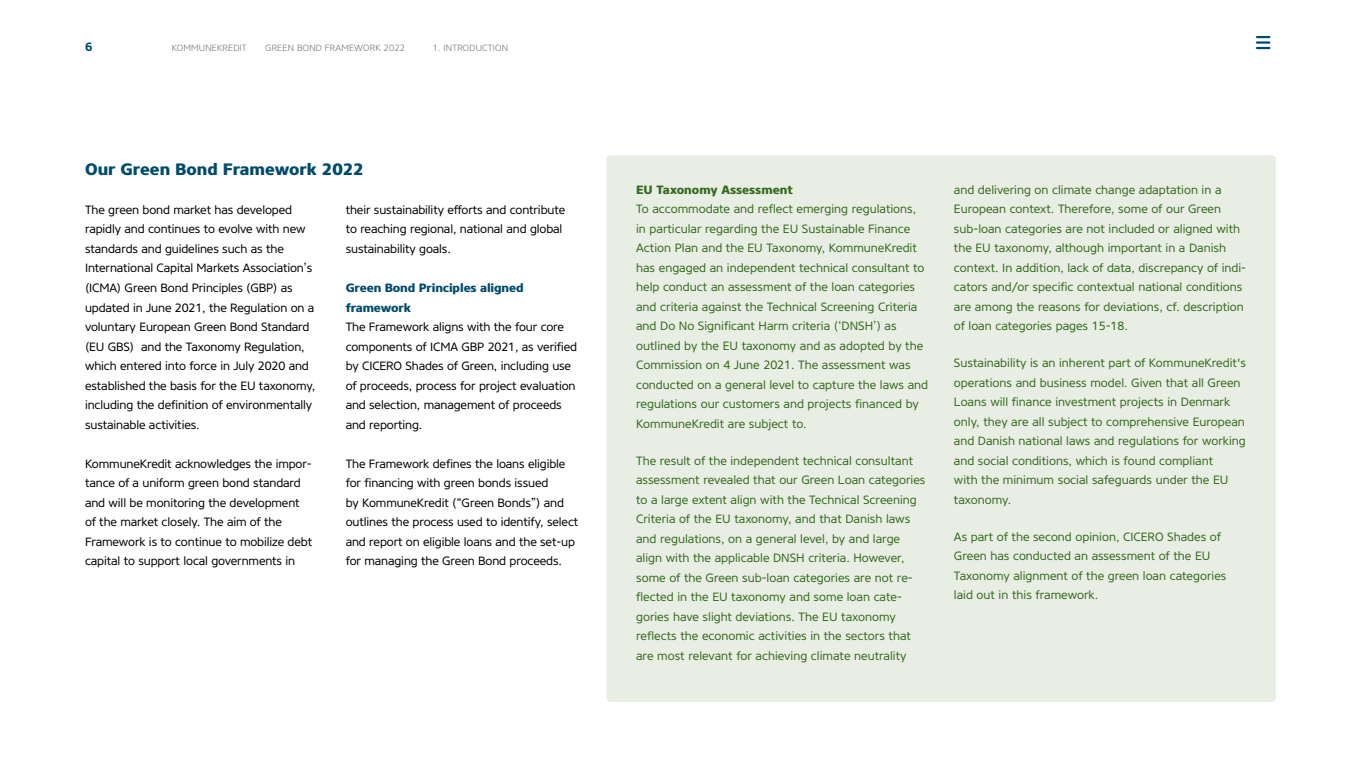
<style>
.page{position:relative;width:1361px;height:766px;background:#fff}
.page>*{position:absolute;margin:0;border:0;box-sizing:border-box;transform-origin:0 0}
.t1{font:800 16.5px "Core Sans NR75";color:#004b6c}
.t2{font:12px/19.5px "Core Sans NR45";color:#336a1e}
.t3{font:12px/19.5px "Core Sans NR45";letter-spacing:-.01em;color:#000}
.t4{font:800 12px/19.5px "Core Sans NR75";letter-spacing:-.01em;color:#004b6c}
.t5{font:800 12px "Core Sans NR75";color:#336a1e}
.t6{font:700 12px "Core Sans NR65";color:#004b6c}
.t7{font:300 9px "Core Sans NR35";letter-spacing:.02em;color:#757474}
</style>
<div class="page">
<div style="left:606px;top:155px;width:670px;height:546px;background:#e9eee4;border-radius:4px"></div>
<svg style="left:1257px;top:36px;width:12px;height:13px"></svg>
<p class="t6" style="left:85px;top:39px;width:9px">6</p>
<p class="t7" style="left:172px;top:42px;width:76px">KOMMUNEKREDIT</p>
<p class="t7" style="left:265px;top:42px;width:141px">GREEN BOND FRAMEWORK 2022</p>
<p class="t7" style="left:432px;top:42px;width:77px">1. INTRODUCTION</p>
<h1 class="t1" style="left:85px;top:158px;width:280px">Our Green Bond Framework 2022</h1>
<p class="t3" style="left:85px;top:200px;width:232px">The green bond market has developed rapidly and continues to evolve with new standards and guidelines such as the International Capital Markets Association’s (ICMA) Green Bond Principles (GBP) as updated in June 2021, the Regulation on a voluntary European Green Bond Standard (EU GBS) and the Taxonomy Regulation, which entered into force in July 2020 and established the basis for the EU taxonomy, including the definition of environmentally sustainable activities.</p>
<p class="t3" style="left:85px;top:453px;width:229px">KommuneKredit acknowledges the impor&shy;tance of a uniform green bond standard and will be monitoring the development of the market closely. The aim of the Framework is to continue to mobilize debt capital to support local governments in</p>
<p class="t3" style="left:346px;top:200px;width:221px">their sustainability efforts and contribute to reaching regional, national and global sustainability goals.</p>
<p class="t4" style="left:346px;top:278px;width:179px">Green Bond Principles aligned framework</p>
<p class="t3" style="left:346px;top:317px;width:233px">The Framework aligns with the four core components of ICMA GBP 2021, as verified by CICERO Shades of Green, including use of proceeds, process for project evaluation and selection, management of proceeds and reporting.</p>
<p class="t3" style="left:346px;top:453px;width:234px">The Framework defines the loans eligible for financing with green bonds issued<br>by KommuneKredit (“Green Bonds”) and outlines the process used to identify, select and report on eligible loans and the set-up for managing the Green Bond proceeds.</p>
<p class="t5" style="left:636px;top:182px;width:158px">EU Taxonomy Assessment</p>
<p class="t2" style="left:636px;top:199px;width:293px">To accommodate and reflect emerging regulations, in particular regarding the EU Sustainable Finance Action Plan and the EU Taxonomy, KommuneKredit has engaged an independent technical consultant to help conduct an assessment of the loan categories and criteria against the Technical Screening Criteria and Do No Significant Harm criteria (‘DNSH’) as outlined by the EU taxonomy and as adopted by the Commission on 4 June 2021. The assessment was conducted on a general level to capture the laws and regulations our customers and projects financed by KommuneKredit are subject to.</p>
<p class="t2" style="left:636px;top:451px;width:291px">The result of the independent technical consultant assessment revealed that our Green Loan categories to a large extent align with the Technical Screening Criteria of the EU taxonomy, and that Danish laws and regulations, on a general level, by and large align with the applicable DNSH criteria. However, some of the Green sub-loan categories are not re&shy;flected in the EU taxonomy and some loan cate&shy;gories have slight deviations. The EU taxonomy reflects the economic activities in the sectors that are most relevant for achieving climate neutrality</p>
<p class="t2" style="left:954px;top:180px;width:294px">and delivering on climate change adaptation in a European context. Therefore, some of our Green sub-loan categories are not included or aligned with the EU taxonomy, although important in a Danish context. In addition, lack of data, discrepancy of indi&shy;cators and/or specific contextual national conditions are among the reasons for deviations, cf. description of loan categories pages 15-18.</p>
<p class="t2" style="left:954px;top:353px;width:294px">Sustainability is an inherent part of KommuneKredit's operations and business model. Given that all Green Loans will finance investment projects in Denmark only, they are all subject to comprehensive European and Danish national laws and regulations for working and social conditions, which is found compliant<br>with the minimum social safeguards under the EU taxonomy.</p>
<p class="t2" style="left:954px;top:526px;width:274px">As part of the second opinion, CICERO Shades of Green has conducted an assessment of the EU Taxonomy alignment of the green loan categories laid out in this framework.</p>
</div>
